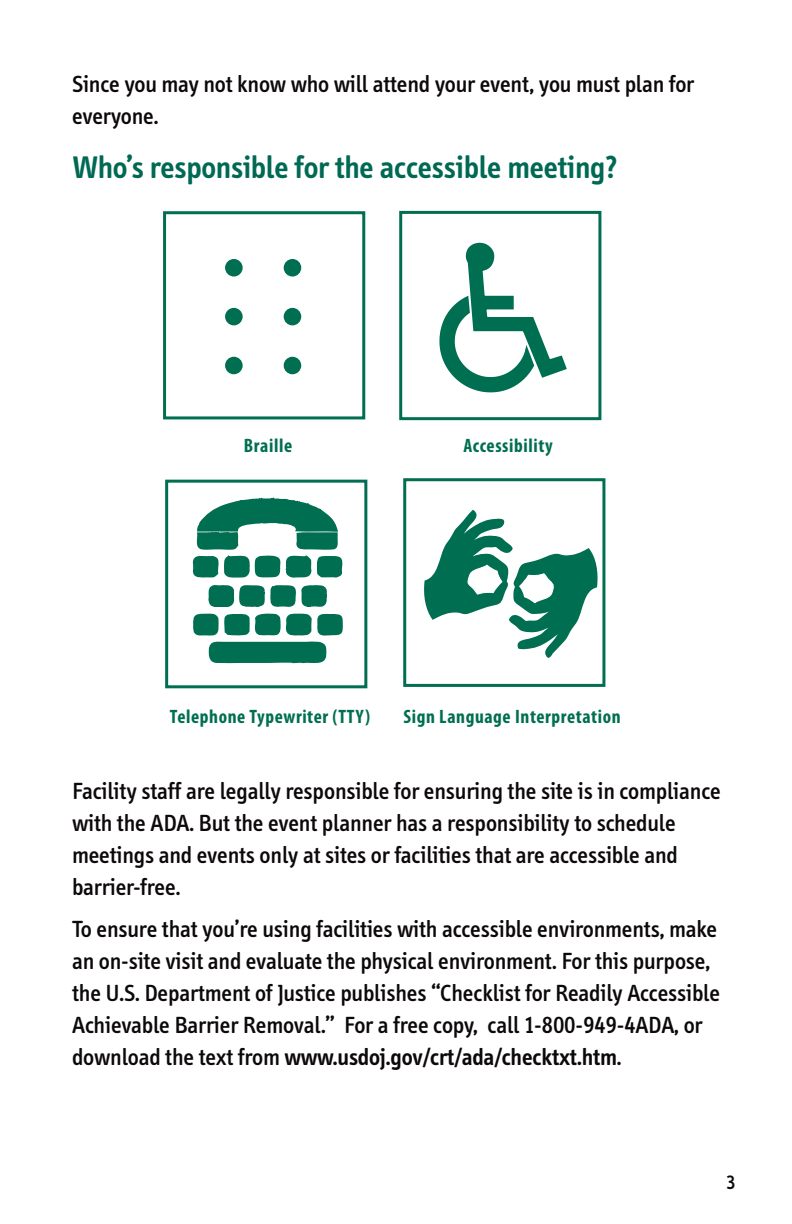
<style>
.page{position:relative;width:792px;height:1224px;background:#fff}
.page>*{position:absolute;margin:0;border:0;box-sizing:border-box;transform-origin:0 0}
.t1{font:600 32px "Info";color:#006954}
.t2{font:500 24px/32px "Info";color:#0d090a}
.t3{font:500 20px "Info";color:#0d090a}
.t4{font:700 condensed 19.4px "Myriad Pro";letter-spacing:.03em;color:#006e51}
.s1{font-weight:600}
</style>
<div class="page">
<div style="left:403px;top:478px;width:202px;height:209px;border:3px solid #006e51"></div>
<div style="left:399px;top:211px;width:202px;height:209px;border:3px solid #006e51"></div>
<div style="left:165px;top:480px;width:202px;height:208px;border:3px solid #006e51"></div>
<div style="left:163px;top:211px;width:202px;height:208px;border:3px solid #006e51"></div>
<svg style="left:439px;top:242px;width:128px;height:151px"></svg>
<div style="left:226px;top:260px;width:16px;height:15px;background:#006e51;border-radius:50%"></div>
<div style="left:225px;top:259px;width:18px;height:18px;border:2px solid #006e51;border-radius:50%"></div>
<div style="left:226px;top:309px;width:16px;height:15px;background:#006e51;border-radius:50%"></div>
<div style="left:225px;top:308px;width:18px;height:17px;border:2px solid #006e51;border-radius:50%"></div>
<div style="left:226px;top:358px;width:16px;height:15px;background:#006e51;border-radius:50%"></div>
<div style="left:225px;top:357px;width:18px;height:17px;border:2px solid #006e51;border-radius:50%"></div>
<div style="left:285px;top:260px;width:15px;height:15px;background:#006e51;border-radius:50%"></div>
<div style="left:284px;top:259px;width:17px;height:18px;border:2px solid #006e51;border-radius:50%"></div>
<div style="left:285px;top:309px;width:15px;height:15px;background:#006e51;border-radius:50%"></div>
<div style="left:284px;top:308px;width:17px;height:17px;border:2px solid #006e51;border-radius:50%"></div>
<div style="left:285px;top:358px;width:15px;height:15px;background:#006e51;border-radius:50%"></div>
<div style="left:284px;top:357px;width:17px;height:17px;border:2px solid #006e51;border-radius:50%"></div>
<svg style="left:424px;top:509px;width:174px;height:149px"></svg>
<svg style="left:192px;top:497px;width:151px;height:167px"></svg>
<p class="t2" style="left:72px;top:70px;width:624px">Since you may not know who will attend your event, you must plan for everyone.</p>
<h2 class="t1" style="left:72px;top:155px;width:547px">Who’s responsible for the accessible meeting?</h2>
<p class="t4" style="left:244px;top:439px;width:50px">Braille</p>
<p class="t4" style="left:463px;top:439px;width:91px">Accessibility</p>
<h5 class="t4" style="left:170px;top:710px;width:202px">Telephone Typewriter (TTY)</h5>
<h5 class="t4" style="left:403px;top:710px;width:219px">Sign Language Interpretation</h5>
<p class="t2" style="left:72px;top:776px;width:650px">Facility staff are legally responsible for ensuring the site is in compliance with the ADA. But the event planner has a responsibility to schedule meetings and events only at sites or facilities that are accessible and barrier-free.</p>
<p class="t2" style="left:72px;top:915px;width:649px">To ensure that you’re using facilities with accessible environments, make an on-site visit and evaluate the physical environment. For this purpose, the U.S. Department of Justice publishes “Checklist for Readily Accessible Achievable Barrier Removal.” For a free copy, call 1-800-949-4ADA, or download the text from <span class="s1">www.usdoj.gov/crt/ada/checktxt.htm</span>.</p>
<p class="t3" style="left:726px;top:1175px;width:11px">3</p>
</div>
